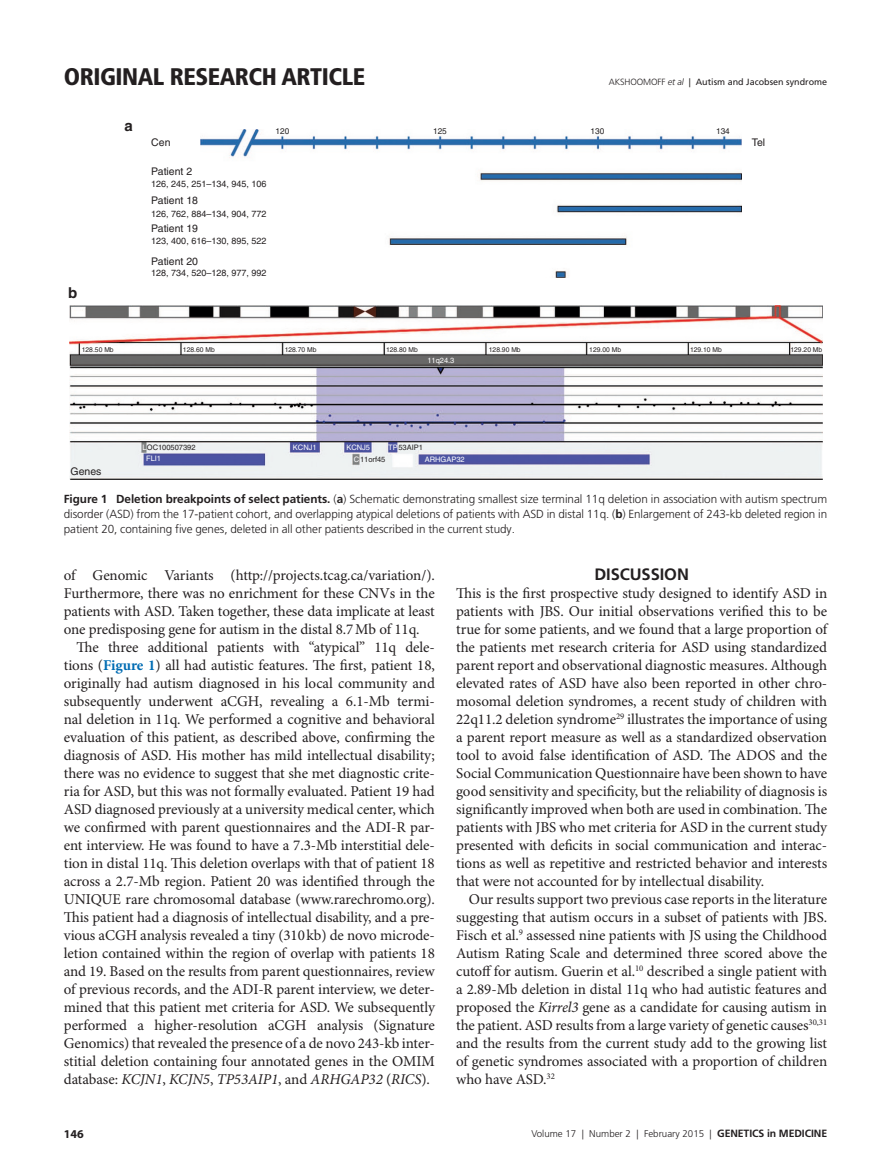
<style>
.page{position:relative;width:891px;height:1175px;background:#fff}
.page>*{position:absolute;margin:0;border:0;box-sizing:border-box;transform-origin:0 0}
.t1{font:900 condensed 24px "Frutiger LT Pro";letter-spacing:-.02em;color:#231f20}
.t2{font:700 16.5px "Frutiger LT Pro";color:#231f20}
.t3{font:15px/18px "Minion Pro";letter-spacing:-.005em;color:#231f20;text-align:justify}
.t4{font:700 15px "Helvetica";color:#231f20}
.t5{font:700 12px "Myriad Pro";color:#231f20}
.t6{font:300 11.7px/15px "Frutiger LT Pro";letter-spacing:-.005em;color:#231f20;text-align:justify}
.t7{font:10.5px "Helvetica";color:#231f20}
.t8{font:300 9.75px "Frutiger LT Pro";color:#231f20}
.t9{font:9px "Helvetica";color:#231f20}
.t10{font:9px "Frutiger LT Pro Roman 2";color:#231f20}
.t11{font:8.25px "Helvetica";color:#231f20}
.t12{font:7.5px "Helvetica";color:#fff}
.t13{font:7.5px "Helvetica";color:#231f20}
.t14{font:6.75px "Helvetica";color:#231f20}
.s1{font-family:"Frutiger LT Pro Light 2"}
.s2{font-family:"Frutiger LT Pro";font-weight:300;font-style:italic}
.s3{color:#fff}
.s4{font-weight:700}
.s5{font-weight:700;color:#006cb3}
.s6{font-style:italic}
.s7{font-weight:700;font-size:10.5px}
</style>
<div class="page">
<img style="left:200px;top:129px;width:541px;height:148px">
<img style="left:70px;top:306px;width:753px;height:173px">
<h1 class="t1" style="left:64px;top:62px;width:303px">ORIGINAL RESEARCH ARTICLE</h1>
<p class="t10" style="left:609px;top:76px;width:220px"><span class="s1">AKSHOOMOFF</span> <span class="s2">et al</span> | Autism and Jacobsen syndrome</p>
<p class="t4" style="left:68px;top:284px;width:11px">b</p>
<p class="t4" style="left:124px;top:116px;width:10px">a</p>
<p class="t11" style="left:276px;top:127px;width:15px">120</p>
<p class="t11" style="left:433px;top:127px;width:15px">125</p>
<p class="t11" style="left:591px;top:127px;width:15px">130</p>
<p class="t11" style="left:716px;top:127px;width:15px">134</p>
<p class="t7" style="left:151px;top:136px;width:21px">Cen</p>
<p class="t7" style="left:752px;top:136px;width:15px">Tel</p>
<p class="t7" style="left:151px;top:165px;width:43px">Patient 2</p>
<p class="t9" style="left:151px;top:179px;width:117px">126, 245, 251–134, 945, 106</p>
<p class="t9" style="left:151px;top:208px;width:117px">126, 762, 884–134, 904, 772</p>
<p class="t7" style="left:151px;top:223px;width:48px">Patient 19</p>
<p class="t9" style="left:151px;top:236px;width:117px">123, 400, 616–130, 895, 522</p>
<p class="t7" style="left:151px;top:255px;width:48px">Patient 20</p>
<p class="t9" style="left:151px;top:268px;width:117px">128, 734, 520–128, 977, 992</p>
<p class="t7" style="left:151px;top:194px;width:48px">Patient 18</p>
<p class="t14" style="left:82px;top:345px;width:33px">128.50 Mb</p>
<p class="t14" style="left:183px;top:345px;width:33px">128.60 Mb</p>
<p class="t14" style="left:285px;top:345px;width:33px">128.70 Mb</p>
<p class="t14" style="left:386px;top:345px;width:33px">128.80 Mb</p>
<p class="t12" style="left:427px;top:356px;width:29px">11q24.3</p>
<p class="t14" style="left:489px;top:345px;width:33px">128.90 Mb</p>
<p class="t14" style="left:589px;top:345px;width:33px">129.00 Mb</p>
<p class="t14" style="left:690px;top:345px;width:33px">129.10 Mb</p>
<p class="t14" style="left:790px;top:345px;width:33px">129.20 Mb</p>
<p class="t7" style="left:71px;top:465px;width:32px">Genes</p>
<p class="t13" style="left:143px;top:443px;width:55px"><span class="s3">L</span>OC100507392</p>
<p class="t12" style="left:293px;top:443px;width:25px">KCNJ1</p>
<p class="t12" style="left:346px;top:443px;width:25px">KCNJ5</p>
<p class="t13" style="left:388px;top:443px;width:36px"><span class="s3">TP</span>53AIP1</p>
<p class="t13" style="left:354px;top:455px;width:33px"><span class="s3">C</span>11orf45</p>
<p class="t12" style="left:425px;top:455px;width:42px">ARHGAP32</p>
<p class="t12" style="left:146px;top:454px;width:17px">FLI1</p>
<p class="t6" style="left:64px;top:492px;width:765px"><span class="s4">Figure 1 Deletion breakpoints of select patients.</span> (<span class="s4">a</span>) Schematic demonstrating smallest size terminal 11q deletion in association with autism spectrum disorder (ASD) from the 17-patient cohort, and overlapping atypical deletions of patients with ASD in distal 11q. (<span class="s4">b</span>) Enlargement of 243-kb deleted region in patient 20, containing five genes, deleted in all other patients described in the current study.</p>
<p class="t3" style="left:64px;top:566px;width:373px">of Genomic Variants (http://projects.tcag.ca/variation/).<br>Furthermore, there was no enrichment for these CNVs in the patients with ASD. Taken together, these data implicate at least one predisposing gene for autism in the distal 8.7Mb of 11q.</p>
<p class="t3" style="left:64px;top:638px;width:373px;text-indent:13px">The three additional patients with “atypical” 11q dele&shy;tions (<span class="s5">Figure 1</span>) all had autistic features. The first, patient 18, originally had autism diagnosed in his local community and subsequently underwent aCGH, revealing a 6.1-Mb termi&shy;nal deletion in 11q. We performed a cognitive and behavioral evaluation of this patient, as described above, confirming the diagnosis of ASD. His mother has mild intellectual disability; there was no evidence to suggest that she met diagnostic crite&shy;ria for ASD, but this was not formally evaluated. Patient 19 had ASD diagnosed previously at a university medical center, which we confirmed with parent questionnaires and the ADI-R par&shy;ent interview. He was found to have a 7.3-Mb interstitial dele&shy;tion in distal 11q. This deletion overlaps with that of patient 18 across a 2.7-Mb region. Patient 20 was identified through the UNIQUE rare chromosomal database (www.rarechromo.org).<br>This patient had a diagnosis of intellectual disability, and a pre&shy;vious aCGH analysis revealed a tiny (310kb) de novo microde&shy;letion contained within the region of overlap with patients 18 and 19. Based on the results from parent questionnaires, review of previous records, and the ADI-R parent interview, we deter&shy;mined that this patient met criteria for ASD. We subsequently performed a higher-resolution aCGH analysis (Signature Genomics) that revealed the presence of a de novo 243-kb inter&shy;stitial deletion containing four annotated genes in the OMIM database: <span class="s6">KCJN1</span>, <span class="s6">KCJN5</span>, <span class="s6">TP53AIP1</span>, and <span class="s6">ARHGAP32</span> (<span class="s6">RICS</span>).</p>
<p class="t5" style="left:64px;top:1126px;width:21px">146</p>
<p class="t2" style="left:594px;top:564px;width:76px">DISCUSSION</p>
<p class="t3" style="left:456px;top:584px;width:373px">This is the first prospective study designed to identify ASD in patients with JBS. Our initial observations verified this to be true for some patients, and we found that a large proportion of the patients met research criteria for ASD using standardized parent report and observational diagnostic measures. Although elevated rates of ASD have also been reported in other chro&shy;mosomal deletion syndromes, a recent study of children with 22q11.2 deletion syndrome<sup>29</sup> illustrates the importance of using a parent report measure as well as a standardized observation tool to avoid false identification of ASD. The ADOS and the Social Communication Questionnaire have been shown to have good sensitivity and specificity, but the reliability of diagnosis is significantly improved when both are used in combination. The patients with JBS who met criteria for ASD in the current study presented with deficits in social communication and interac&shy;tions as well as repetitive and restricted behavior and interests that were not accounted for by intellectual disability.</p>
<p class="t3" style="left:456px;top:890px;width:373px;text-indent:13px">Our results support two previous case reports in the literature suggesting that autism occurs in a subset of patients with JBS.<br>Fisch et al.<sup>9</sup> assessed nine patients with JS using the Childhood Autism Rating Scale and determined three scored above the cutoff for autism. Guerin et al.<sup>10</sup> described a single patient with a 2.89-Mb deletion in distal 11q who had autistic features and proposed the <span class="s6">Kirrel3</span> gene as a candidate for causing autism in the patient. ASD results from a large variety of genetic causes<sup>30,31 </sup>and the results from the current study add to the growing list of genetic syndromes associated with a proportion of children who have ASD.<sup>32</sup></p>
<p class="t8" style="left:531px;top:1128px;width:296px">Volume 17 | Number 2 | February 2015 | <span class="s7">Genetics in medicine</span></p>
</div>
